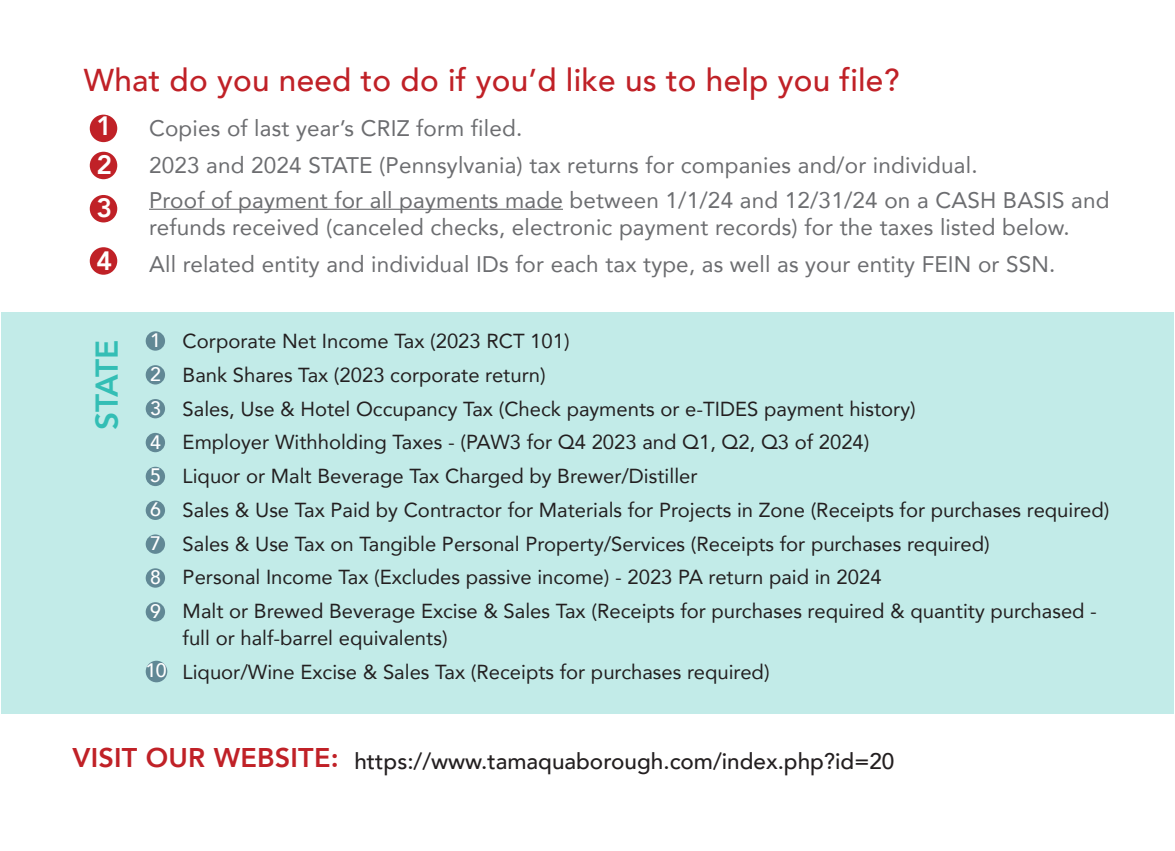
<style>
.page{position:relative;width:1175px;height:851px;background:#fff}
.page>*{position:absolute;margin:0;border:0;box-sizing:border-box;transform-origin:0 0}
.t1{font:500 31.5px "Avenir";letter-spacing:.01em;color:#c02127}
.t2{font:800 31.5px "Avenir";letter-spacing:-.045em;color:#33beb5}
.t3{font:800 26.55px/38.7px "Avenir";color:#fff}
.t4{font:22.5px/34.4px "Avenir";letter-spacing:.01em;color:#6c6d70}
.t5{font:500 22.5px "Avenir";color:#231f20}
.t6{font:20.25px/33.8px "Avenir";color:#231f20}
.t7{font:500 19.57px/33.8px "Avenir";color:#fff;text-align:justify}
.s1{font-weight:800;font-size:27px;color:#c02127}
</style>
<div class="page">
<div style="left:1px;top:312px;width:1172px;height:401px;background:#c2ebe8"></div>
<div style="left:90px;top:115px;width:27px;height:27px;background:#c02127;border-radius:50%"></div>
<div style="left:90px;top:152px;width:27px;height:27px;background:#c02127;border-radius:50%"></div>
<hr style="left:149px;top:209px;width:414px;height:1px;background:#6c6d70">
<div style="left:90px;top:195px;width:27px;height:27px;background:#c02127;border-radius:50%"></div>
<div style="left:146px;top:331px;width:19px;height:19px;background:#618895;border-radius:50%"></div>
<div style="left:146px;top:365px;width:19px;height:19px;background:#618895;border-radius:50%"></div>
<div style="left:146px;top:399px;width:19px;height:19px;background:#618895;border-radius:50%"></div>
<div style="left:146px;top:433px;width:19px;height:19px;background:#618895;border-radius:50%"></div>
<div style="left:146px;top:466px;width:19px;height:20px;background:#618895;border-radius:50%"></div>
<div style="left:146px;top:500px;width:19px;height:20px;background:#618895;border-radius:50%"></div>
<div style="left:146px;top:534px;width:19px;height:20px;background:#618895;border-radius:50%"></div>
<div style="left:146px;top:568px;width:19px;height:19px;background:#618895;border-radius:50%"></div>
<div style="left:146px;top:602px;width:19px;height:19px;background:#618895;border-radius:50%"></div>
<div style="left:146px;top:660px;width:21px;height:22px;background:#618895;border-radius:50%"></div>
<div style="left:90px;top:247px;width:27px;height:28px;background:#c02127;border-radius:50%"></div>
<h1 class="t1" style="left:84px;top:53px;width:817px">What do you need to do if you’d like us to help you file?</h1>
<h2 class="t3" style="left:96px;top:107px;width:17px">1<br>2</h2>
<p class="t4" style="left:149px;top:110px;width:375px">Copies of last year’s CRIZ form filed.</p>
<p class="t4" style="left:149px;top:147px;width:962px">2023 and 2024 STATE (Pennsylvania) tax returns for companies and/or individual.<br>Proof of payment for all payments made between 1/1/24 and 12/31/24 on a CASH BASIS and</p>
<p class="t4" style="left:149px;top:209px;width:922px">refunds received (canceled checks, electronic payment records) for the taxes listed below.</p>
<h2 class="t3" style="left:96px;top:189px;width:17px">3</h2>
<h2 class="t3" style="left:96px;top:241px;width:17px">4</h2>
<p class="t4" style="left:149px;top:246px;width:908px">All related entity and individual IDs for each tax type, as well as your entity FEIN or SSN.</p>
<h1 class="t2" style="left:82px;top:430px;width:92px;rotate:-90deg">STATE</h1>
<p class="t7" style="left:150px;top:322px;width:12px">1<br>2<br>3<br>4<br>5<br>6<br>7<br>8<br>9</p>
<p class="t7" style="left:146px;top:652px;width:22px">10</p>
<p class="t6" style="left:183px;top:323px;width:928px">Corporate Net Income Tax (2023 RCT 101)<br>Bank Shares Tax (2023 corporate return)<br>Sales, Use &amp; Hotel Occupancy Tax (Check payments or e-TIDES payment history)<br>Employer Withholding Taxes - (PAW3 for Q4 2023 and Q1, Q2, Q3 of 2024)<br>Liquor or Malt Beverage Tax Charged by Brewer/Distiller<br>Sales &amp; Use Tax Paid by Contractor for Materials for Projects in Zone (Receipts for purchases required)<br>Sales &amp; Use Tax on Tangible Personal Property/Services (Receipts for purchases required)<br>Personal Income Tax (Excludes passive income) - 2023 PA return paid in 2024<br>Malt or Brewed Beverage Excise &amp; Sales Tax (Receipts for purchases required &amp; quantity purchased -</p>
<p class="t6" style="left:183px;top:620px;width:588px">full or half-barrel equivalents)<br>Liquor/Wine Excise &amp; Sales Tax (Receipts for purchases required)</p>
<p class="t5" style="left:72px;top:741px;width:823px"><span class="s1">VISIT OUR WEBSITE:</span> https://www.tamaquaborough.com/index.php?id=20</p>
</div>
